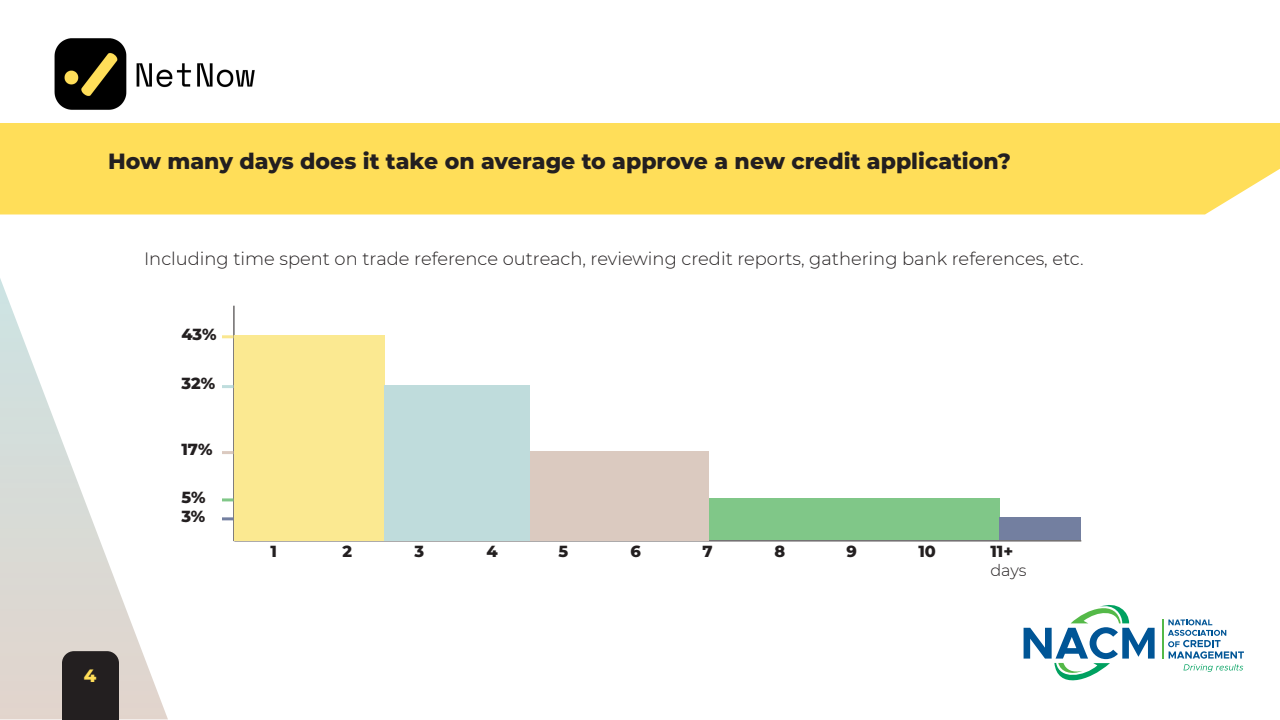
<style>
.page{position:relative;width:1280px;height:720px;background:#fff}
.page>*{position:absolute;margin:0;border:0;box-sizing:border-box;transform-origin:0 0}
.t1{font:800 22px "Montserrat";color:#231f20}
.t2{font:300 17.9px "Montserrat";color:#231f20}
.t3{font:800 17.9px "Montserrat";color:#ffde59}
.t4{font:800 16.1px "Montserrat";color:#231f20}
.t5{font:300 16.1px/19.3px "Montserrat";color:#231f20}
.s1{font-weight:800}
</style>
<div class="page">
<div style="left:0;top:123px;width:1280px;height:91px;background:#ffde59"></div>
<svg style="left:0;top:278px;width:168px;height:441px"></svg>
<hr style="left:233px;top:306px;width:1px;height:235px;background:#231f20">
<hr style="left:234px;top:540px;width:847px;height:1px;background:#231f20">
<div style="left:234px;top:335px;width:151px;height:205px;background:#fbe991"></div>
<div style="left:385px;top:385px;width:145px;height:155px;background:#bfdcdc"></div>
<div style="left:530px;top:451px;width:179px;height:89px;background:#dbcac0"></div>
<div style="left:709px;top:498px;width:291px;height:42px;background:#80c788"></div>
<div style="left:1000px;top:517px;width:81px;height:23px;background:#737fa0"></div>
<div style="left:62px;top:651px;width:57px;height:69px;background:#231f20"></div>
<img style="left:54px;top:38px;width:201px;height:72px">
<svg style="left:1024px;top:605px;width:131px;height:76px"></svg>
<hr style="left:1163px;top:620px;width:1px;height:39px;background:#54b948">
<svg style="left:1168px;top:619px;width:76px;height:53px"></svg>
<svg style="left:222px;top:335px;width:11px;height:3px"></svg>
<svg style="left:222px;top:385px;width:11px;height:3px"></svg>
<svg style="left:222px;top:451px;width:11px;height:3px"></svg>
<svg style="left:222px;top:498px;width:11px;height:3px"></svg>
<svg style="left:222px;top:517px;width:11px;height:3px"></svg>
<p class="t1" style="left:108px;top:145px;width:905px">How many days does it take on average to approve a new credit application?</p>
<p class="t2" style="left:144px;top:247px;width:941px">Including time spent on trade reference outreach, reviewing credit reports, gathering bank references, etc.</p>
<p class="t4" style="left:181px;top:322px;width:37px">43%</p>
<p class="t4" style="left:181px;top:372px;width:35px">32%</p>
<p class="t4" style="left:181px;top:438px;width:33px">17%</p>
<p class="t4" style="left:181px;top:485px;width:26px">5%</p>
<p class="t4" style="left:181px;top:504px;width:25px">3%</p>
<p class="t4" style="left:270px;top:539px;width:8px">1</p>
<p class="t4" style="left:342px;top:539px;width:11px">2</p>
<p class="t4" style="left:414px;top:539px;width:11px">3</p>
<p class="t4" style="left:486px;top:539px;width:13px">4</p>
<p class="t4" style="left:558px;top:539px;width:11px">5</p>
<p class="t4" style="left:630px;top:539px;width:12px">6</p>
<p class="t4" style="left:702px;top:539px;width:12px">7</p>
<p class="t4" style="left:774px;top:539px;width:12px">8</p>
<p class="t4" style="left:846px;top:539px;width:12px">9</p>
<p class="t4" style="left:918px;top:539px;width:19px">10</p>
<p class="t5" style="left:990px;top:541px;width:38px"><span class="s1">11+ </span>days</p>
<p class="t3" style="left:84px;top:662px;width:14px">4</p>
</div>
